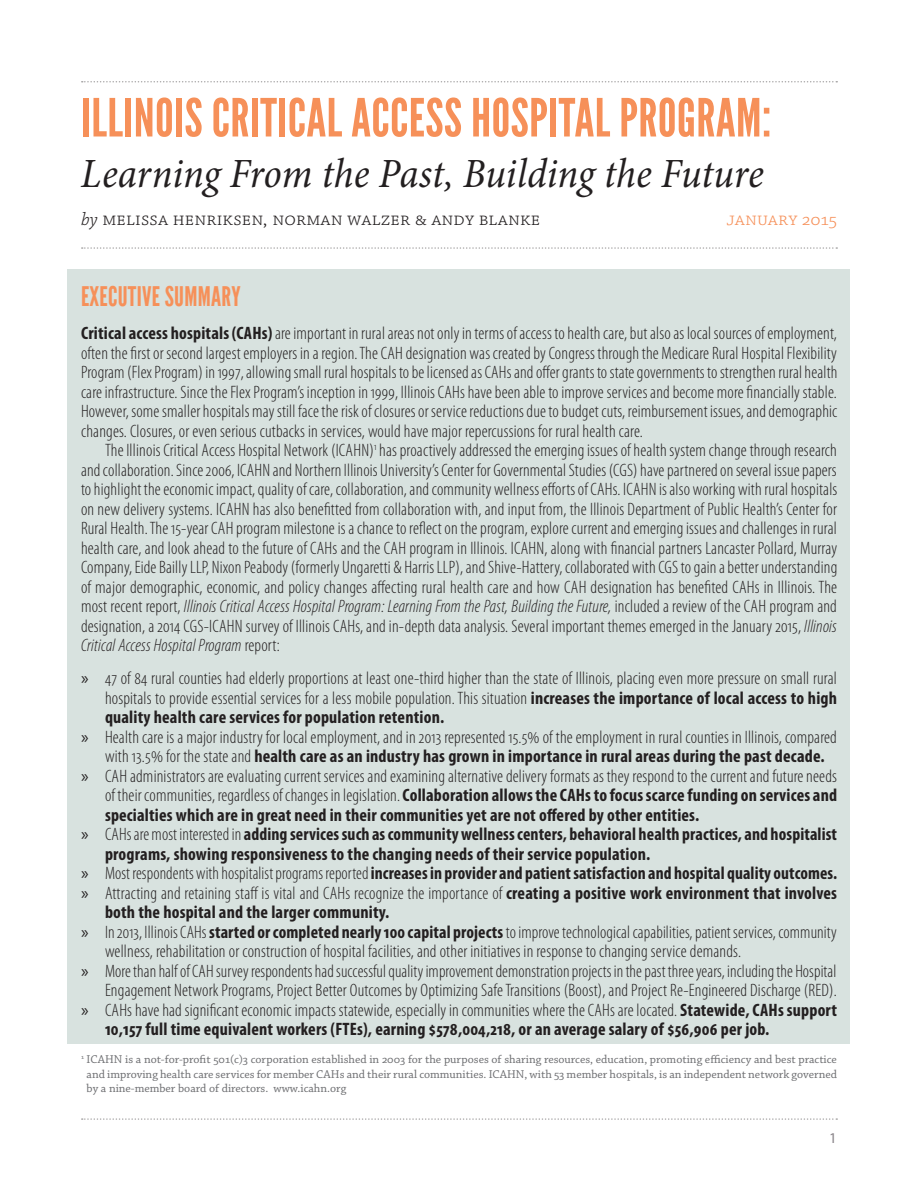
<style>
.page{position:relative;width:918px;height:1188px;background:#fff}
.page>*{position:absolute;margin:0;border:0;box-sizing:border-box;transform-origin:0 0}
.copy{font:52.5px "League Gothic Extended";letter-spacing:.01em;color:#f69059}
.copy-2{font:italic condensed 42px "Minion Pro";color:#231f20}
.main_sub-head{font:27px "League Gothic Extended";letter-spacing:.01em;color:#f69059}
.copy-3{font:18.75px "Chaparral Pro Light Capt";letter-spacing:.01em;color:#231f20}
.copy-4{font:18.75px "Chaparral Pro Light Capt";letter-spacing:.01em;color:#f69059}
.copy-5{font:300 condensed 18px/19.5px "Myriad Pro";letter-spacing:.01em;color:#231f20;text-align:justify}
.copy_first{font:300 condensed 18px/19.5px "Myriad Pro";letter-spacing:.01em;color:#231f20;text-align:justify}
.t1{font:700 condensed 18px/19.5px "Myriad Pro";letter-spacing:.01em;color:#231f20}
.table-left{font:15px "Myriad Pro";color:#898388}
.footnote{font:12px/14.4px "Chaparral Pro";color:#6c6d70;text-align:justify}
.s1{font-family:"Chaparral Pro Light It Capt"}
.s2{font-weight:700}
.s3{font-style:italic}
.s4{font-weight:400;font-stretch:normal}
.s5{font-weight:300}
</style>
<div class="page">
<svg style="left:82px;top:1118px;width:755px;height:2px"></svg>
<div style="left:68px;top:269px;width:782px;height:774px;background:#d8e2df"></div>
<svg style="left:82px;top:81px;width:755px;height:1px"></svg>
<svg style="left:82px;top:247px;width:755px;height:2px"></svg>
<p class="copy" style="left:81px;top:87px;width:692px">ILLINOIS CRITICAL ACCESS HOSPITAL PROGRAM:</p>
<p class="copy-2" style="left:81px;top:146px;width:684px">Learning From the Past, Building the Future</p>
<p class="copy-3" style="left:81px;top:209px;width:461px"><span class="s1">by</span> Melissa Henriksen, Norman Walzer &amp; Andy Blanke</p>
<p class="copy-4" style="left:726px;top:209px;width:112px">january 2015</p>
<p class="main_sub-head" style="left:81px;top:281px;width:161px">EXECUTIVE SUMMARY</p>
<p class="copy_first" style="left:81px;top:324px;width:758px"><span class="s2">Critical access hospitals (CAHs)</span> are important in rural areas not only in terms of access to health care, but also as local sources of employment, often the first or second largest employers in a region. The CAH designation was created by Congress through the Medicare Rural Hospital Flexibility Program (Flex Program) in 1997, allowing small rural hospitals to be licensed as CAHs and offer grants to state governments to strengthen rural health care infrastructure. Since the Flex Program’s inception in 1999, Illinois CAHs have been able to improve services and become more financially stable.<br>However, some smaller hospitals may still face the risk of closures or service reductions due to budget cuts, reimbursement issues, and demographic changes. Closures, or even serious cutbacks in services, would have major repercussions for rural health care.</p>
<p class="copy-5" style="left:81px;top:441px;width:758px;text-indent:24px">The Illinois Critical Access Hospital Network (ICAHN)<sup>1</sup> has proactively addressed the emerging issues of health system change through research and collaboration. Since 2006, ICAHN and Northern Illinois University’s Center for Governmental Studies (CGS) have partnered on several issue papers to highlight the economic impact, quality of care, collaboration, and community wellness efforts of CAHs. ICAHN is also working with rural hospitals on new delivery systems. ICAHN has also benefitted from collaboration with, and input from, the Illinois Department of Public Health’s Center for Rural Health. The 15-year CAH program milestone is a chance to reflect on the program, explore current and emerging issues and challenges in rural health care, and look ahead to the future of CAHs and the CAH program in Illinois. ICAHN, along with financial partners Lancaster Pollard, Murray Company, Eide Bailly LLP, Nixon Peabody (formerly Ungaretti &amp; Harris LLP), and Shive-Hattery, collaborated with CGS to gain a better understanding of major demographic, economic, and policy changes affecting rural health care and how CAH designation has benefited CAHs in Illinois. The most recent report, <span class="s3">Illinois Critical Access Hospital Program: Learning From the Past, Building the Future,</span> included a review of the CAH program and designation, a 2014 CGS-ICAHN survey of Illinois CAHs, and in-depth data analysis. Several important themes emerged in the January 2015, <span class="s3">Illinois Critical Access Hospital Program</span> report:</p>
<p class="copy-5" style="left:105px;top:669px;width:734px;text-indent:-24px"><span class="s4">»</span> 47 of 84 rural counties had elderly proportions at least one-third higher than the state of Illinois, placing even more pressure on small rural hospitals to provide essential services for a less mobile population. This situation <span class="s2">increases the importance of local access to high quality health care services for population retention.</span></p>
<p class="copy-5" style="left:105px;top:727px;width:733px;text-indent:-24px"><span class="s4">»</span> Health care is a major industry for local employment, and in 2013 represented 15.5% of the employment in rural counties in Illinois, compared with 13.5% for the state and <span class="s2">health care as an industry has grown in importance in rural areas during the past decade.</span></p>
<p class="copy-5" style="left:105px;top:766px;width:734px;text-indent:-24px"><span class="s4">»</span> CAH administrators are evaluating current services and examining alternative delivery formats as they respond to the current and future needs of their communities, regardless of changes in legislation. <span class="s2">Collaboration allows the CAHs to focus scarce funding on services and specialties which are in great need in their communities yet are not offered by other entities.</span></p>
<p class="t1" style="left:105px;top:824px;width:734px;text-indent:-24px"><span class="s4">»</span> <span class="s5">CAHs are most interested in</span> adding services such as community wellness centers, behavioral health practices, and hospitalist programs, showing responsiveness to the changing needs of their service population.</p>
<p class="t1" style="left:81px;top:863px;width:758px"><span class="s4">»</span> <span class="s5">Most respondents with hospitalist programs reported</span> increases in provider and patient satisfaction and hospital quality outcomes.</p>
<p class="t1" style="left:105px;top:883px;width:734px;text-indent:-24px"><span class="s4">»</span> <span class="s5">Attracting and retaining staff is vital and CAHs recognize the importance of</span> creating a positive work environment that involves both the hospital and the larger community.</p>
<p class="copy-5" style="left:105px;top:922px;width:733px;text-indent:-24px"><span class="s4">»</span> In 2013, Illinois CAHs <span class="s2">started or completed nearly 100 capital projects</span> to improve technological capabilities, patient services, community wellness, rehabilitation or construction of hospital facilities, and other initiatives in response to changing service demands.</p>
<p class="copy-5" style="left:81px;top:961px;width:757px;text-align:right"><span class="s4">»</span> More than half of CAH survey respondents had successful quality improvement demonstration projects in the past three years, including the Hospital<br>Engagement Network Programs, Project Better Outcomes by Optimizing Safe Transitions (Boost), and Project Re-Engineered Discharge (RED).</p>
<p class="t1" style="left:105px;top:1000px;width:734px;text-indent:-24px"><span class="s4">»</span> <span class="s5">CAHs have had significant economic impacts statewide, especially in communities where the CAHs are located.</span> Statewide, CAHs support<br>10,157 full time equivalent workers (FTEs), earning $578,004,218, or an average salary of $56,906 per job.</p>
<p class="footnote" style="left:87px;top:1053px;width:752px;text-indent:-6px"><sup>1</sup> ICAHN is a not-for-profit 501(c)3 corporation established in 2003 for the purposes of sharing resources, education, promoting efficiency and best practice and improving health care services for member CAHs and their rural communities. ICAHN, with 53 member hospitals, is an independent network governed by a nine-member board of directors. www.icahn.org</p>
<p class="table-left" style="left:829px;top:1128px;width:9px">1</p>
</div>
